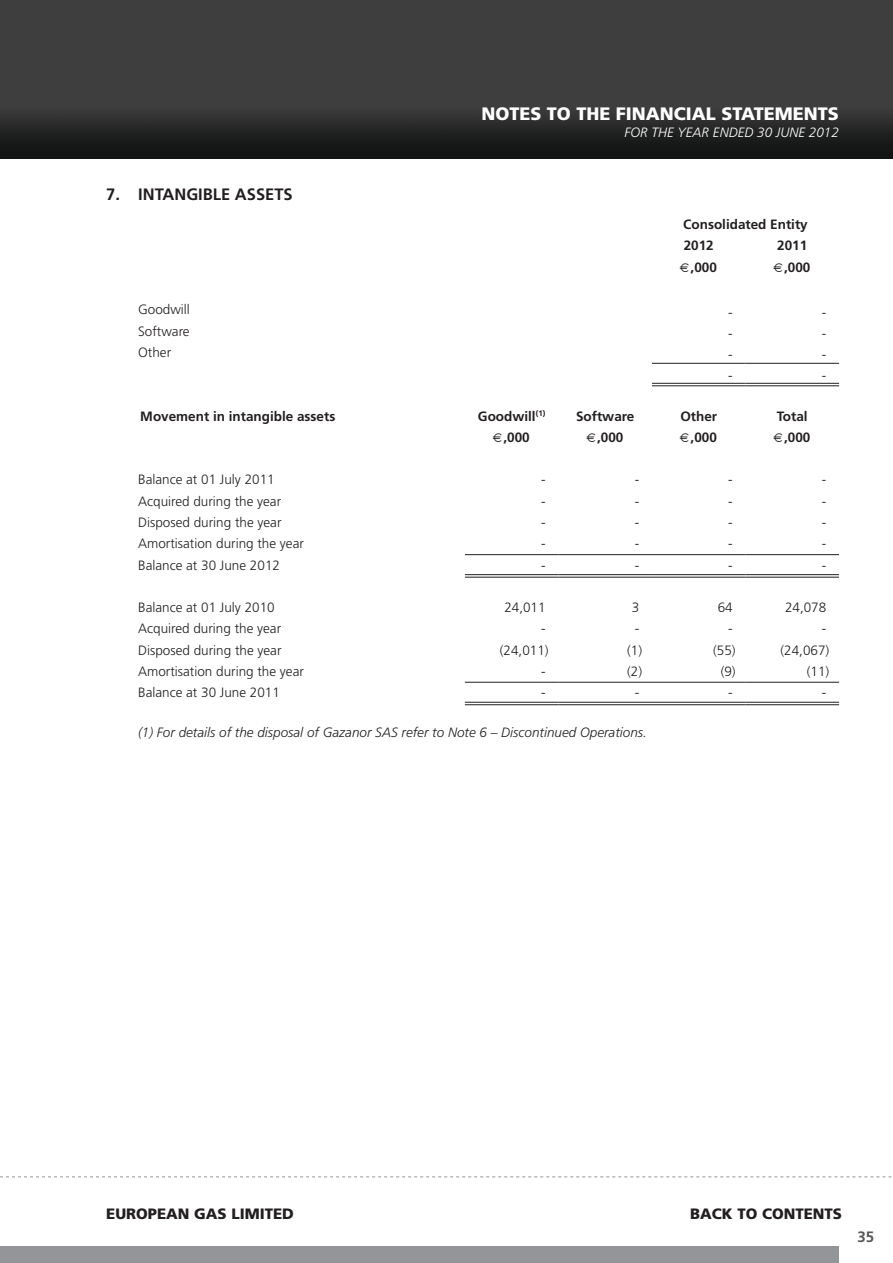
<style>
.page{position:relative;width:893px;height:1263px;background:#fff}
.page>*{position:absolute;margin:0;border:0;box-sizing:border-box;transform-origin:0 0}
.t1{font:900 18px "Frutiger";color:#fff}
.t2{font:700 16.5px "Frutiger";color:#231f20}
.t3{font:900 15px "Frutiger";color:#231f20}
.t4{font:700 15px "Frutiger";color:#57585a}
.t5{font:300 13.5px "Frutiger";color:#231f20}
.t6{font:700 13.5px/21.3px "Frutiger";color:#231f20}
.t7{font:italic 300 13.5px "Frutiger";color:#231f20}
.t8{font:italic 300 13.5px "Frutiger";color:#fff}
.t9{font:700 13.5px "Frutiger";color:#231f20}
</style>
<div class="page">
<svg style="left:0;top:0;width:893px;height:158px;background:#353536"></svg>
<hr style="left:0;top:0;width:1px;height:158px;background:#3e3e3f">
<svg style="left:0;top:1176px;width:892px;height:1px"></svg>
<div style="left:0;top:1247px;width:839px;height:16px;background:#939598"></div>
<hr style="left:652px;top:363px;width:93px;height:1px;background:#231f20">
<hr style="left:745px;top:363px;width:94px;height:1px;background:#231f20">
<hr style="left:465px;top:554px;width:93px;height:1px;background:#231f20">
<hr style="left:558px;top:554px;width:94px;height:1px;background:#231f20">
<hr style="left:652px;top:554px;width:93px;height:1px;background:#231f20">
<hr style="left:745px;top:554px;width:94px;height:1px;background:#231f20">
<hr style="left:465px;top:682px;width:93px;height:1px;background:#231f20">
<hr style="left:558px;top:682px;width:94px;height:1px;background:#231f20">
<hr style="left:652px;top:682px;width:93px;height:1px;background:#231f20">
<hr style="left:745px;top:682px;width:94px;height:1px;background:#231f20">
<hr style="left:465px;top:574px;width:93px;height:1px;background:#231f20">
<hr style="left:465px;top:577px;width:93px;height:1px;background:#231f20">
<hr style="left:558px;top:574px;width:94px;height:1px;background:#231f20">
<hr style="left:558px;top:577px;width:94px;height:1px;background:#231f20">
<hr style="left:652px;top:574px;width:93px;height:1px;background:#231f20">
<hr style="left:652px;top:577px;width:93px;height:1px;background:#231f20">
<hr style="left:745px;top:574px;width:94px;height:1px;background:#231f20">
<hr style="left:745px;top:577px;width:94px;height:1px;background:#231f20">
<hr style="left:465px;top:702px;width:93px;height:1px;background:#231f20">
<hr style="left:465px;top:704px;width:93px;height:1px;background:#231f20">
<hr style="left:558px;top:702px;width:94px;height:1px;background:#231f20">
<hr style="left:558px;top:704px;width:94px;height:1px;background:#231f20">
<hr style="left:652px;top:702px;width:93px;height:1px;background:#231f20">
<hr style="left:652px;top:704px;width:93px;height:1px;background:#231f20">
<hr style="left:745px;top:702px;width:94px;height:1px;background:#231f20">
<hr style="left:745px;top:704px;width:94px;height:1px;background:#231f20">
<hr style="left:652px;top:383px;width:93px;height:1px;background:#231f20">
<hr style="left:652px;top:386px;width:93px;height:1px;background:#231f20">
<hr style="left:745px;top:383px;width:94px;height:1px;background:#231f20">
<hr style="left:745px;top:386px;width:94px;height:1px;background:#231f20">
<p class="t2" style="left:106px;top:184px;width:188px">7. Intangible Assets</p>
<h1 class="t1" style="left:481px;top:103px;width:359px">NOTES TO THE FINANCIAL STATEMENTS</h1>
<p class="t8" style="left:624px;top:124px;width:216px">FOR THE YEAR ENDED 30 JUNE 2012</p>
<p class="t6" style="left:683px;top:214px;width:126px">Consolidated Entity<br>2012</p>
<p class="t6" style="left:777px;top:235px;width:32px">2011</p>
<p class="t9" style="left:691px;top:259px;width:28px">,000</p>
<p class="t9" style="left:784px;top:259px;width:28px">,000</p>
<p class="t5" style="left:138px;top:302px;width:53px">Goodwill</p>
<p class="t5" style="left:728px;top:304px;width:6px">-</p>
<p class="t5" style="left:822px;top:304px;width:6px">-</p>
<p class="t5" style="left:138px;top:323px;width:53px">Software</p>
<p class="t5" style="left:728px;top:325px;width:6px">-</p>
<p class="t5" style="left:822px;top:325px;width:6px">-</p>
<p class="t5" style="left:138px;top:345px;width:34px">Other</p>
<p class="t5" style="left:728px;top:347px;width:6px">-</p>
<p class="t5" style="left:822px;top:347px;width:6px">-</p>
<p class="t5" style="left:728px;top:368px;width:6px">-</p>
<p class="t5" style="left:822px;top:368px;width:6px">-</p>
<p class="t6" style="left:140px;top:405px;width:197px">Movement in intangible assets</p>
<p class="t6" style="left:478px;top:405px;width:69px">Goodwill<sup>(1)</sup></p>
<p class="t6" style="left:576px;top:405px;width:60px">Software</p>
<p class="t6" style="left:680px;top:405px;width:38px">Other</p>
<p class="t6" style="left:777px;top:405px;width:32px">Total</p>
<p class="t9" style="left:503px;top:429px;width:28px">,000</p>
<p class="t9" style="left:597px;top:429px;width:28px">,000</p>
<p class="t9" style="left:691px;top:429px;width:28px">,000</p>
<p class="t9" style="left:784px;top:429px;width:28px">,000</p>
<p class="t5" style="left:138px;top:472px;width:138px">Balance at 01 July 2011</p>
<p class="t5" style="left:541px;top:472px;width:6px">-</p>
<p class="t5" style="left:635px;top:472px;width:6px">-</p>
<p class="t5" style="left:728px;top:472px;width:6px">-</p>
<p class="t5" style="left:822px;top:472px;width:6px">-</p>
<p class="t5" style="left:138px;top:493px;width:145px">Acquired during the year</p>
<p class="t5" style="left:541px;top:493px;width:6px">-</p>
<p class="t5" style="left:635px;top:493px;width:6px">-</p>
<p class="t5" style="left:728px;top:493px;width:6px">-</p>
<p class="t5" style="left:822px;top:493px;width:6px">-</p>
<p class="t5" style="left:138px;top:515px;width:145px">Disposed during the year</p>
<p class="t5" style="left:541px;top:515px;width:6px">-</p>
<p class="t5" style="left:635px;top:515px;width:6px">-</p>
<p class="t5" style="left:728px;top:515px;width:6px">-</p>
<p class="t5" style="left:822px;top:515px;width:6px">-</p>
<p class="t5" style="left:138px;top:536px;width:167px">Amortisation during the year</p>
<p class="t5" style="left:541px;top:536px;width:6px">-</p>
<p class="t5" style="left:635px;top:536px;width:6px">-</p>
<p class="t5" style="left:728px;top:536px;width:6px">-</p>
<p class="t5" style="left:822px;top:536px;width:6px">-</p>
<p class="t5" style="left:138px;top:557px;width:143px">Balance at 30 June 2012</p>
<p class="t5" style="left:541px;top:557px;width:6px">-</p>
<p class="t5" style="left:635px;top:557px;width:6px">-</p>
<p class="t5" style="left:728px;top:557px;width:6px">-</p>
<p class="t5" style="left:822px;top:557px;width:6px">-</p>
<p class="t5" style="left:138px;top:600px;width:138px">Balance at 01 July 2010</p>
<p class="t5" style="left:504px;top:600px;width:43px">24,011</p>
<p class="t5" style="left:632px;top:600px;width:9px">3</p>
<p class="t5" style="left:718px;top:600px;width:17px">64</p>
<p class="t5" style="left:785px;top:600px;width:43px">24,078</p>
<p class="t5" style="left:138px;top:621px;width:145px">Acquired during the year</p>
<p class="t5" style="left:541px;top:621px;width:6px">-</p>
<p class="t5" style="left:635px;top:621px;width:6px">-</p>
<p class="t5" style="left:728px;top:621px;width:6px">-</p>
<p class="t5" style="left:822px;top:621px;width:6px">-</p>
<p class="t5" style="left:138px;top:642px;width:145px">Disposed during the year</p>
<p class="t5" style="left:500px;top:642px;width:50px">(24,011)</p>
<p class="t5" style="left:627px;top:642px;width:17px">(1)</p>
<p class="t5" style="left:713px;top:642px;width:24px">(55)</p>
<p class="t5" style="left:780px;top:642px;width:50px">(24,067)</p>
<p class="t5" style="left:138px;top:663px;width:167px">Amortisation during the year</p>
<p class="t5" style="left:541px;top:663px;width:6px">-</p>
<p class="t5" style="left:627px;top:663px;width:17px">(2)</p>
<p class="t5" style="left:721px;top:663px;width:17px">(9)</p>
<p class="t5" style="left:807px;top:663px;width:24px">(11)</p>
<p class="t5" style="left:138px;top:685px;width:143px">Balance at 30 June 2011</p>
<p class="t5" style="left:541px;top:685px;width:6px">-</p>
<p class="t5" style="left:635px;top:685px;width:6px">-</p>
<p class="t5" style="left:728px;top:685px;width:6px">-</p>
<p class="t5" style="left:822px;top:685px;width:6px">-</p>
<p class="t7" style="left:138px;top:725px;width:510px">(1) For details of the disposal of Gazanor SAS refer to Note 6 – Discontinued Operations.</p>
<p class="t3" style="left:106px;top:1205px;width:189px">EUROPEAN GAS LIMITED</p>
<p class="t3" style="left:690px;top:1205px;width:153px">BACK TO CONTENTS</p>
<p class="t4" style="left:858px;top:1228px;width:18px">35</p>
</div>
